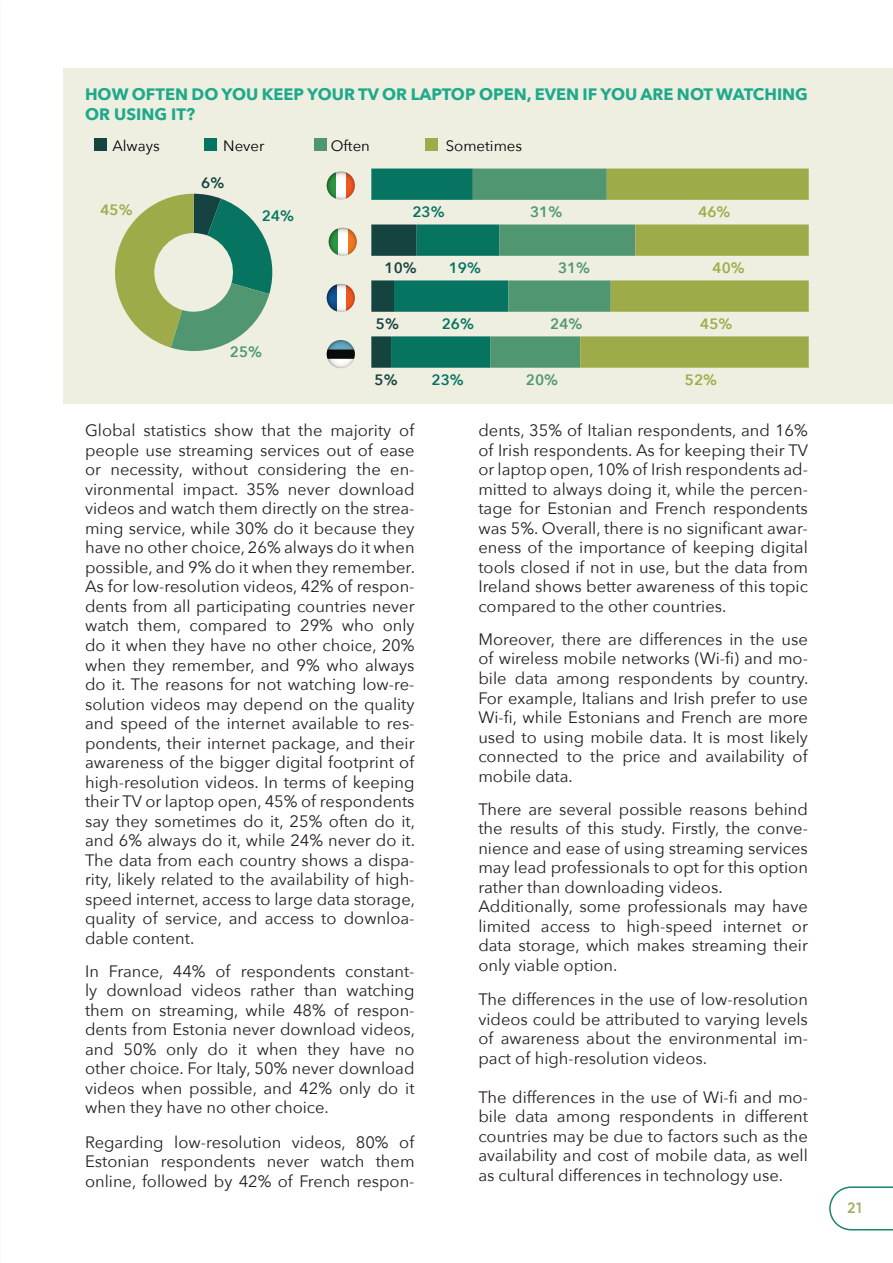
<style>
.page{position:relative;width:893px;height:1263px;background:#fff}
.page>*{position:absolute;margin:0;border:0;box-sizing:border-box;transform-origin:0 0}
.t1{font:16.5px/19.5px "Avenir Next";color:#231f20;text-align:justify}
.t2{font:700 16.5px/19.8px "Avenir Next";color:#1ea98b}
.t3{font:15px "Avenir Next";color:#000}
.t4{font:600 15px "Avenir Next";color:#067460}
.t5{font:600 15px "Avenir Next";color:#509771}
.t6{font:600 15px "Avenir Next";color:#9fab49}
.t7{font:600 15px "Avenir Next";color:#15433f}
.t8{font:600 15px "Gilroy";color:#a1ad5f}
</style>
<div class="page">
<svg style="left:829px;top:1186px;width:64px;height:44px"></svg>
<div style="left:64px;top:68px;width:829px;height:336px;background:#eeefe1"></div>
<div style="left:94px;top:138px;width:13px;height:13px;background:#15433f"></div>
<div style="left:204px;top:138px;width:13px;height:13px;background:#067460"></div>
<div style="left:314px;top:138px;width:13px;height:13px;background:#509771"></div>
<div style="left:425px;top:138px;width:13px;height:13px;background:#9fab49"></div>
<svg style="left:115px;top:194px;width:158px;height:157px"></svg>
<svg style="left:371px;top:169px;width:209px;height:199px"></svg>
<svg style="left:580px;top:169px;width:229px;height:199px;fill:#9fab49"></svg>
<svg style="left:345px;top:284px;width:10px;height:28px"></svg>
<svg style="left:327px;top:284px;width:9px;height:27px"></svg>
<svg style="left:327px;top:284px;width:28px;height:28px"></svg>
<svg style="left:327px;top:172px;width:8px;height:27px"></svg>
<svg style="left:327px;top:171px;width:28px;height:29px"></svg>
<svg style="left:329px;top:228px;width:9px;height:27px"></svg>
<svg style="left:347px;top:228px;width:10px;height:27px"></svg>
<svg style="left:329px;top:228px;width:28px;height:28px"></svg>
<svg style="left:327px;top:359px;width:27px;height:9px"></svg>
<svg style="left:327px;top:340px;width:27px;height:9px"></svg>
<svg style="left:327px;top:340px;width:28px;height:28px"></svg>
<p class="t2" style="left:85px;top:85px;width:724px">HOW OFTEN DO YOU KEEP YOUR TV OR LAPTOP OPEN, EVEN IF YOU ARE NOT WATCHING<br>OR USING IT?</p>
<p class="t3" style="left:112px;top:133px;width:49px">Always</p>
<p class="t3" style="left:223px;top:133px;width:43px">Never</p>
<p class="t3" style="left:331px;top:133px;width:41px">Often</p>
<p class="t3" style="left:446px;top:133px;width:78px">Sometimes</p>
<p class="t7" style="left:201px;top:169px;width:25px">6%</p>
<p class="t4" style="left:262px;top:203px;width:34px">24%</p>
<p class="t6" style="left:100px;top:197px;width:34px">45%</p>
<p class="t4" style="left:412px;top:199px;width:34px">23%</p>
<p class="t5" style="left:530px;top:199px;width:34px">31%</p>
<p class="t6" style="left:698px;top:199px;width:34px">46%</p>
<p class="t7" style="left:385px;top:255px;width:34px">10%</p>
<p class="t4" style="left:449px;top:255px;width:34px">19%</p>
<p class="t5" style="left:558px;top:255px;width:34px">31%</p>
<p class="t6" style="left:712px;top:255px;width:34px">40%</p>
<p class="t7" style="left:376px;top:311px;width:25px">5%</p>
<p class="t4" style="left:442px;top:311px;width:34px">26%</p>
<p class="t5" style="left:550px;top:311px;width:34px">24%</p>
<p class="t6" style="left:700px;top:311px;width:34px">45%</p>
<p class="t5" style="left:230px;top:338px;width:34px">25%</p>
<p class="t7" style="left:375px;top:367px;width:25px">5%</p>
<p class="t4" style="left:432px;top:367px;width:34px">23%</p>
<p class="t5" style="left:526px;top:367px;width:34px">20%</p>
<p class="t6" style="left:685px;top:367px;width:34px">52%</p>
<p class="t1" style="left:85px;top:420px;width:332px">Global statistics show that the majority of people use streaming services out of ease or necessity, without considering the en&shy;vironmental impact. 35% never download videos and watch them directly on the strea&shy;ming service, while 30% do it because they have no other choice, 26% always do it when possible, and 9% do it when they remember.<br>As for low-resolution videos, 42% of respon&shy;dents from all participating countries never watch them, compared to 29% who only do it when they have no other choice, 20% when they remember, and 9% who always do it. The reasons for not watching low-re&shy;solution videos may depend on the quality and speed of the internet available to res&shy;pondents, their internet package, and their awareness of the bigger digital footprint of high-resolution videos. In terms of keeping their TV or laptop open, 45% of respondents say they sometimes do it, 25% often do it, and 6% always do it, while 24% never do it.<br>The data from each country shows a dispa&shy;rity, likely related to the availability of high&shy;speed internet, access to large data storage, quality of service, and access to downloa&shy;dable content.</p>
<p class="t1" style="left:85px;top:960px;width:332px">In France, 44% of respondents constant&shy;ly download videos rather than watching them on streaming, while 48% of respon&shy;dents from Estonia never download videos, and 50% only do it when they have no other choice. For Italy, 50% never download videos when possible, and 42% only do it when they have no other choice.</p>
<p class="t1" style="left:85px;top:1131px;width:331px">Regarding low-resolution videos, 80% of Estonian respondents never watch them online, followed by 42% of French respon-</p>
<p class="t1" style="left:478px;top:420px;width:331px">dents, 35% of Italian respondents, and 16% of Irish respondents. As for keeping their TV or laptop open, 10% of Irish respondents ad&shy;mitted to always doing it, while the percen&shy;tage for Estonian and French respondents was 5%. Overall, there is no significant awar&shy;eness of the importance of keeping digital tools closed if not in use, but the data from Ireland shows better awareness of this topic compared to the other countries.</p>
<p class="t1" style="left:478px;top:629px;width:332px">Moreover, there are differences in the use of wireless mobile networks (Wi-fi) and mo&shy;bile data among respondents by country.<br>For example, Italians and Irish prefer to use Wi-fi, while Estonians and French are more used to using mobile data. It is most likely connected to the price and availability of mobile data.</p>
<p class="t1" style="left:478px;top:798px;width:331px;text-align:left">There are several possible reasons behind the results of this study. Firstly, the conve&shy;nience and ease of using streaming services may lead professionals to opt for this option rather than downloading videos.<br>Additionally, some professionals may have limited access to high-speed internet or data storage, which makes streaming their only viable option.</p>
<p class="t1" style="left:478px;top:989px;width:331px">The differences in the use of low-resolution videos could be attributed to varying levels of awareness about the environmental im&shy;pact of high-resolution videos.</p>
<p class="t1" style="left:478px;top:1086px;width:331px">The differences in the use of Wi-fi and mo&shy;bile data among respondents in different countries may be due to factors such as the availability and cost of mobile data, as well as cultural differences in technology use.</p>
<p class="t8" style="left:848px;top:1198px;width:16px">21</p>
</div>
